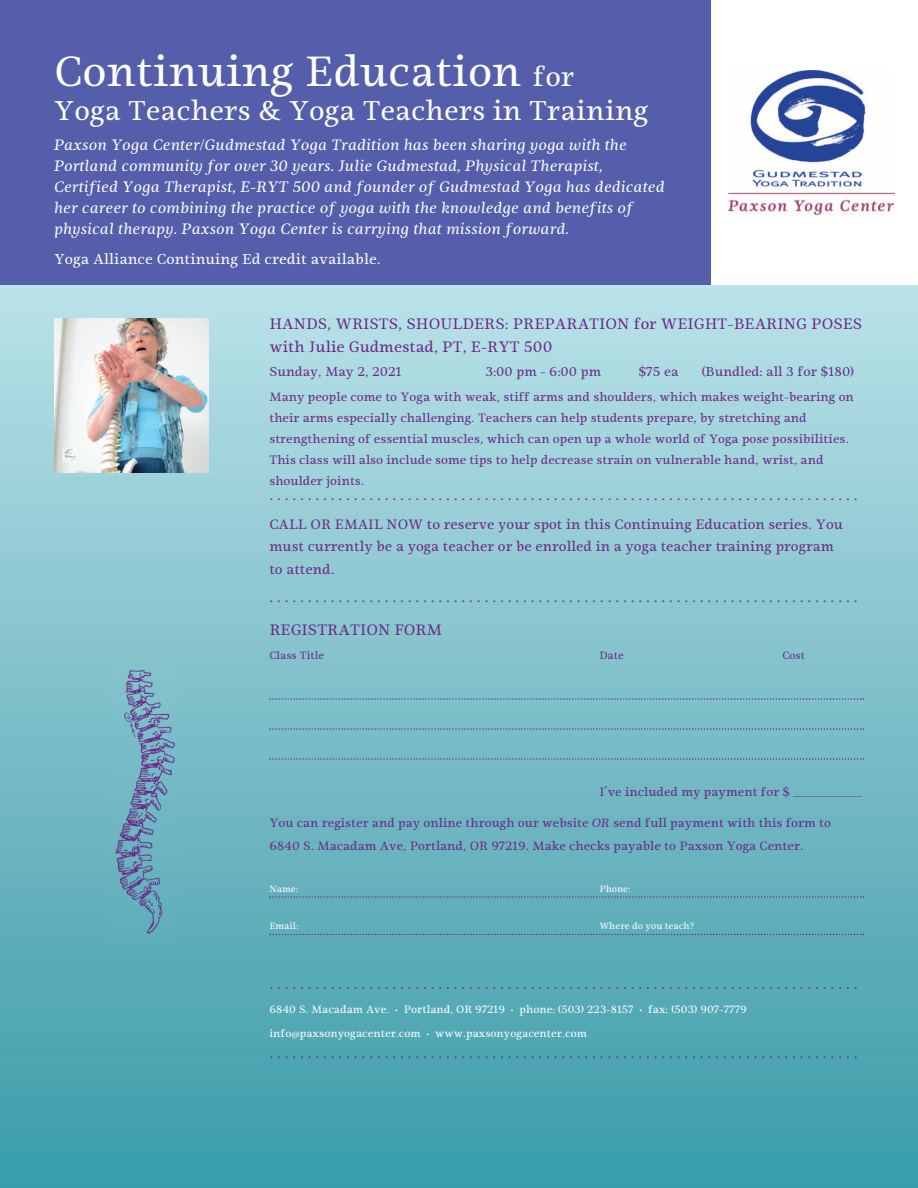
<style>
.page{position:relative;width:918px;height:1188px;background:#fff}
.page>*{position:absolute;margin:0;border:0;box-sizing:border-box;transform-origin:0 0}
.t1{font:42px "Ninfa Serif";color:#fff}
.t2{font:27px "Ninfa Serif";color:#fff}
.t3{font:italic 15px/21px "Ninfa Serif";color:#fff}
.t4{font:15px/22.5px "Ninfa Serif";color:#6c2789}
.t5{font:14.25px "Ninfa Serif";color:#fff}
.t6{font:600 13.5px "Ninfa Serif";color:#6c2789}
.t7{font:13.5px/22.5px "Ninfa Serif";color:#6c2789}
.t8{font:12.75px "Ninfa Serif";color:#6c2789}
.t9{font:12px/21px "Ninfa Serif";color:#6c2789}
.t10{font:10.5px "Ninfa Serif";color:#fff}
.t11{font:10.5px "Ninfa Serif";color:#6c2789}
.t12{font:9px "Ninfa Serif";color:#fff}
.s1{font-size:27px}
.s2{font-size:9px}
.s3{font-style:italic}
.s4{font-size:7.5px}
</style>
<div class="page">
<div style="left:0;top:0;width:711px;height:294px;background:#545eaa"></div>
<div style="left:0;top:285px;width:918px;height:903px;background:linear-gradient(to bottom,#bae1e7,#3a9ba9)"></div>
<img style="left:728px;top:70px;width:166px;height:146px">
<svg style="left:269px;top:698px;width:595px;height:2px"></svg>
<svg style="left:269px;top:728px;width:595px;height:2px"></svg>
<svg style="left:269px;top:758px;width:595px;height:2px"></svg>
<svg style="left:269px;top:896px;width:595px;height:2px"></svg>
<svg style="left:269px;top:934px;width:595px;height:1px"></svg>
<img style="left:108px;top:655px;width:70px;height:284px">
<img style="left:54px;top:318px;width:155px;height:155px">
<h1 class="t1" style="left:54px;top:54px;width:522px">Continuing Education <span class="s1">for</span></h1>
<h2 class="t2" style="left:54px;top:100px;width:596px">Yoga Teachers &amp; Yoga Teachers in Training</h2>
<p class="t3" style="left:54px;top:136px;width:612px">Paxson Yoga Center/Gudmestad Yoga Tradition has been sharing yoga with the Portland community for over 30 years. Julie Gudmestad, Physical Therapist, Certified Yoga Therapist, E-RYT 500 and founder of Gudmestad Yoga has dedicated her career to combining the practice of yoga with the knowledge and benefits of physical therapy. Paxson Yoga Center is carrying that mission forward.</p>
<p class="t5" style="left:54px;top:253px;width:328px">Yoga Alliance Continuing Ed credit available.</p>
<p class="t4" style="left:269px;top:314px;width:594px">HANDS, WRISTS, SHOULDERS: PREPARATION for WEIGHT-BEARING POSES with Julie Gudmestad, PT, E-RYT 500</p>
<p class="t8" style="left:269px;top:366px;width:134px">Sunday, May 2, 2021</p>
<p class="t8" style="left:485px;top:366px;width:117px">3:00 pm - 6:00 pm</p>
<p class="t8" style="left:638px;top:366px;width:42px">$75 ea</p>
<p class="t8" style="left:701px;top:366px;width:155px">(Bundled: all 3 for $180)</p>
<p class="t9" style="left:269px;top:388px;width:586px">Many people come to Yoga with weak, stiff arms and shoulders, which makes weight-bearing on their arms especially challenging. Teachers can help students prepare, by stretching and strengthening of essential muscles, which can open up a whole world of Yoga pose possibilities.<br>This class will also include some tips to help decrease strain on vulnerable hand, wrist, and shoulder joints.</p>
<p class="t6" style="left:269px;top:488px;width:590px">. . . . . . . . . . . . . . . . . . . . . . . . . . . . . . . . . . . . . . . . . . . . . . . . . . . . . . . . . . . . . . . . . . . . . . . . . . . . .</p>
<p class="t7" style="left:269px;top:514px;width:575px">CALL OR EMAIL NOW to reserve your spot in this Continuing Education series. You must currently be a yoga teacher or be enrolled in a yoga teacher training program to attend.</p>
<p class="t6" style="left:269px;top:590px;width:590px">. . . . . . . . . . . . . . . . . . . . . . . . . . . . . . . . . . . . . . . . . . . . . . . . . . . . . . . . . . . . . . . . . . . . . . . . . . . . .</p>
<p class="t4" style="left:269px;top:620px;width:174px">REGISTRATION FORM</p>
<p class="t11" style="left:269px;top:651px;width:56px">Class Title</p>
<p class="t11" style="left:599px;top:651px;width:26px">Date</p>
<p class="t11" style="left:782px;top:651px;width:24px">Cost</p>
<p class="t9" style="left:599px;top:782px;width:265px">I’ve included my payment for $ <span class="s2">______________</span></p>
<p class="t9" style="left:269px;top:813px;width:563px;line-height:22.5px">You can register and pay online through our website <span class="s3">OR</span> send full payment with this form to<br>6840 S. Macadam Ave, Portland, OR 97219. Make checks payable to Paxson Yoga Center.</p>
<p class="t12" style="left:269px;top:885px;width:30px">Name:</p>
<p class="t12" style="left:599px;top:885px;width:33px">Phone:</p>
<p class="t12" style="left:269px;top:922px;width:30px">Email:</p>
<p class="t12" style="left:599px;top:922px;width:96px">Where do you teach?</p>
<p class="t6" style="left:269px;top:977px;width:590px">. . . . . . . . . . . . . . . . . . . . . . . . . . . . . . . . . . . . . . . . . . . . . . . . . . . . . . . . . . . . . . . . . . . . . . . . . . . . .</p>
<p class="t10" style="left:269px;top:1005px;width:479px">6840 S. Macadam Ave. <span class="s4">•</span> Portland, OR 97219 <span class="s4">•</span> phone: (503) 223-8157 <span class="s4">•</span> fax: (503) 907-7779</p>
<p class="t10" style="left:269px;top:1029px;width:319px">info<span class="s4">@</span>paxsonyogacenter.com <span class="s4">•</span> www.paxsonyogacenter.com</p>
<p class="t6" style="left:269px;top:1046px;width:590px">. . . . . . . . . . . . . . . . . . . . . . . . . . . . . . . . . . . . . . . . . . . . . . . . . . . . . . . . . . . . . . . . . . . . . . . . . . . . .</p>
</div>
